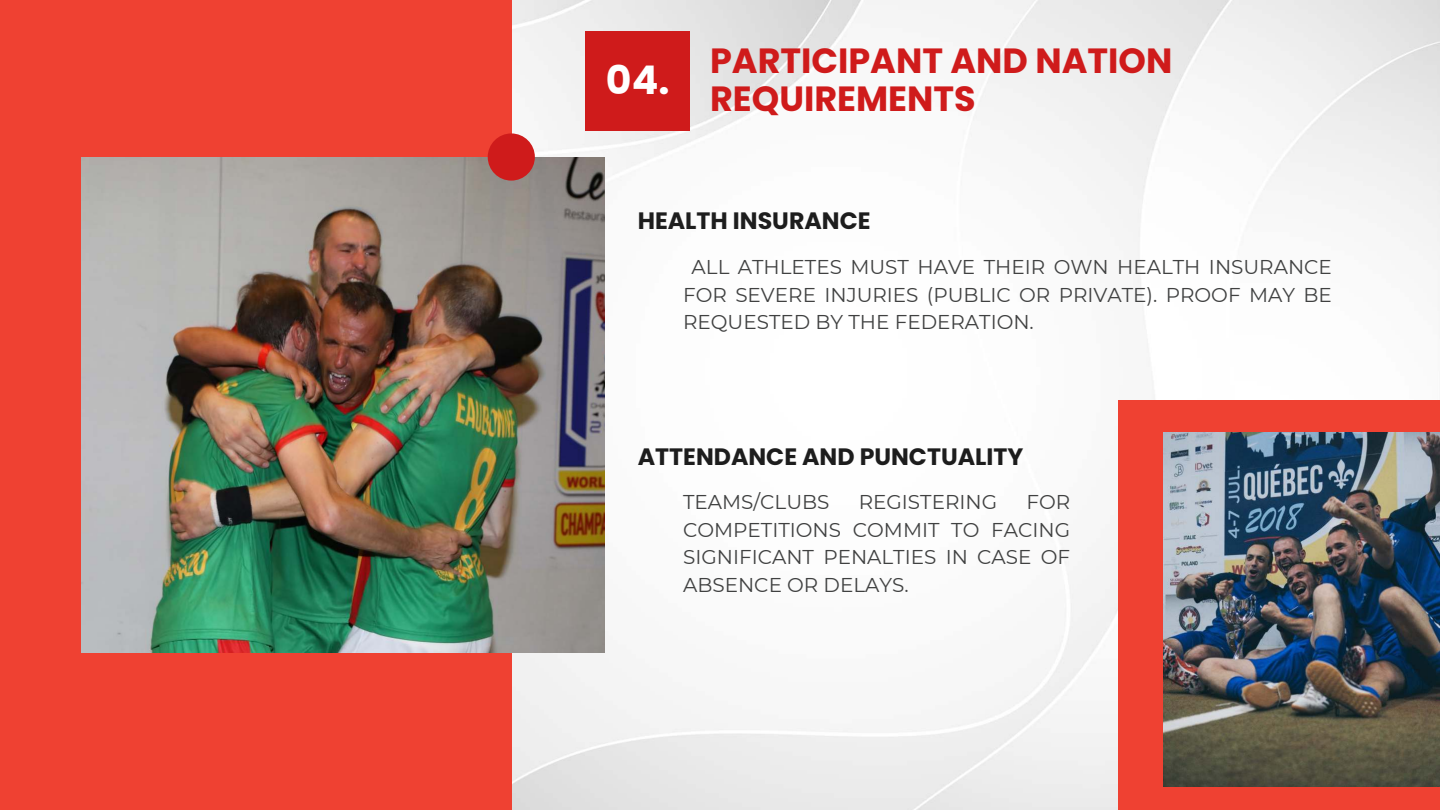
<style>
.page{position:relative;width:1440px;height:810px;background:#fff}
.page>*{position:absolute;margin:0;border:0;box-sizing:border-box;transform-origin:0 0}
.t1{font:700 39.5px "Poppins";color:#fff}
.t2{font:700 35px/38.2px "Poppins";color:#cf1b1b}
.t3{font:700 23.7px "Poppins";color:#1d1d1d}
.t4{font:20px/27.8px "Montserrat";color:#404141;text-align:justify}
</style>
<div class="page">
<img style="left:511px;top:0;width:929px;height:810px">
<div style="left:0;top:0;width:511px;height:810px;background:#ef4132"></div>
<img style="left:81px;top:157px;width:523px;height:496px">
<div style="left:488px;top:133px;width:47px;height:48px;background:#cf1b1b;border-radius:50%"></div>
<div style="left:585px;top:31px;width:105px;height:100px;background:#cf1b1b"></div>
<div style="left:1118px;top:401px;width:322px;height:409px;background:#ef4132"></div>
<img style="left:1164px;top:433px;width:276px;height:354px">
<h1 class="t1" style="left:606px;top:57px;width:65px">04.</h1>
<h2 class="t2" style="left:710px;top:42px;width:464px">PARTICIPANT AND NATION<br>REQUIREMENTS</h2>
<p class="t3" style="left:638px;top:207px;width:234px">HEALTH INSURANCE</p>
<p class="t4" style="left:683px;top:252px;width:650px;text-indent:8px">ALL ATHLETES MUST HAVE THEIR OWN HEALTH INSURANCE FOR SEVERE INJURIES (PUBLIC OR PRIVATE). PROOF MAY BE REQUESTED BY THE FEDERATION.</p>
<p class="t3" style="left:638px;top:442px;width:387px">ATTENDANCE AND PUNCTUALITY</p>
<p class="t4" style="left:683px;top:487px;width:148px">TEAMS/CLUBS</p>
<p class="t4" style="left:859px;top:487px;width:140px">REGISTERING</p>
<p class="t4" style="left:683px;top:487px;width:389px;text-indent:343px">FOR COMPETITIONS COMMIT TO FACING SIGNIFICANT PENALTIES IN CASE OF ABSENCE OR DELAYS.</p>
</div>
